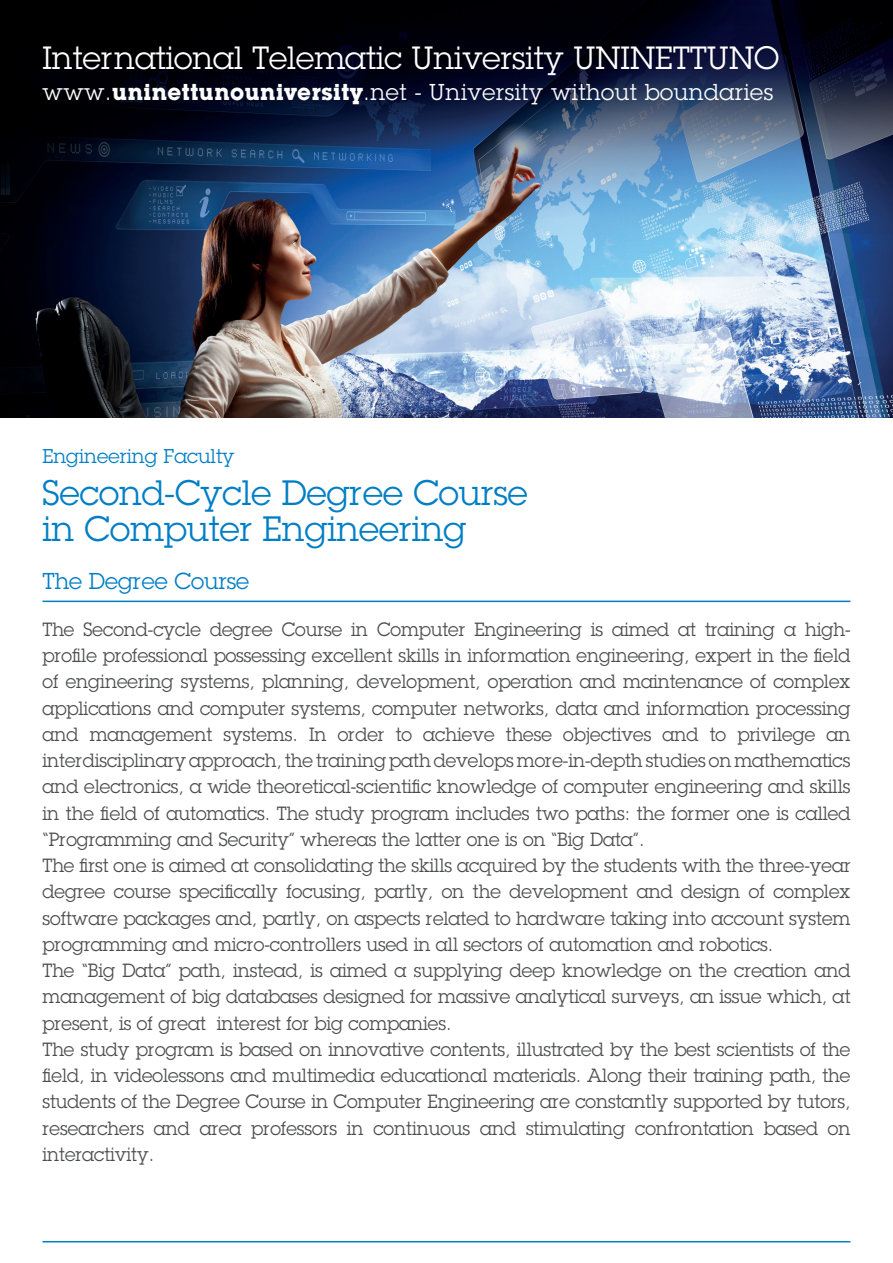
<style>
.page{position:relative;width:893px;height:1263px;background:#fff}
.page>*{position:absolute;margin:0;border:0;box-sizing:border-box;transform-origin:0 0}
.t1{font:34.5px/36.8px "Lubalin Graph Std";color:#007ec5}
.t2{font:31.5px "Lubalin Graph Std";color:#fff}
.t3{font:22.5px "Lubalin Graph Std";letter-spacing:.025em;color:#fff}
.t4{font:22.5px "Lubalin Graph Std";color:#007ec5}
.t5{font:19.5px "Lubalin Graph Std";color:#007ec5}
.t6{font:18.75px/26.2px "Lubalin Graph Std";color:#4b4c4d}
.s1{font-weight:700}
</style>
<div class="page">
<img style="left:0;top:0;width:893px;height:417px">
<hr style="left:43px;top:1241px;width:807px;height:1px;background:#007ec5">
<hr style="left:43px;top:601px;width:807px;height:1px;background:#007ec5">
<h2 class="t2" style="left:43px;top:38px;width:738px">International Telematic University UNINETTUNO</h2>
<p class="t3" style="left:43px;top:78px;width:732px">www.<span class="s1">uninettunouniversity</span>.net - University without boundaries</p>
<p class="t5" style="left:43px;top:443px;width:194px">Engineering Faculty</p>
<h1 class="t1" style="left:43px;top:474px;width:487px">Second-Cycle Degree Course in Computer Engineering</h1>
<p class="t4" style="left:43px;top:566px;width:208px">The Degree Course</p>
<p class="t6" style="left:43px;top:616px;width:809px">The Second-cycle degree Course in Computer Engineering is aimed at training a high&shy;profile professional possessing excellent skills in information engineering, expert in the field of engineering systems, planning, development, operation and maintenance of complex applications and computer systems, computer networks, data and information processing and management systems. In order to achieve these objectives and to privilege an interdisciplinary approach, the training path develops more-in-depth studies on mathematics and electronics, a wide theoretical-scientific knowledge of computer engineering and skills in the field of automatics. The study program includes two paths: the former one is called “Programming and Security” whereas the latter one is on “Big Data”.<br>The first one is aimed at consolidating the skills acquired by the students with the three-year degree course specifically focusing, partly, on the development and design of complex software packages and, partly, on aspects related to hardware taking into account system programming and micro-controllers used in all sectors of automation and robotics.<br>The “Big Data” path, instead, is aimed a supplying deep knowledge on the creation and management of big databases designed for massive analytical surveys, an issue which, at present, is of great interest for big companies.<br>The study program is based on innovative contents, illustrated by the best scientists of the field, in videolessons and multimedia educational materials. Along their training path, the students of the Degree Course in Computer Engineering are constantly supported by tutors, researchers and area professors in continuous and stimulating confrontation based on interactivity.</p>
</div>
